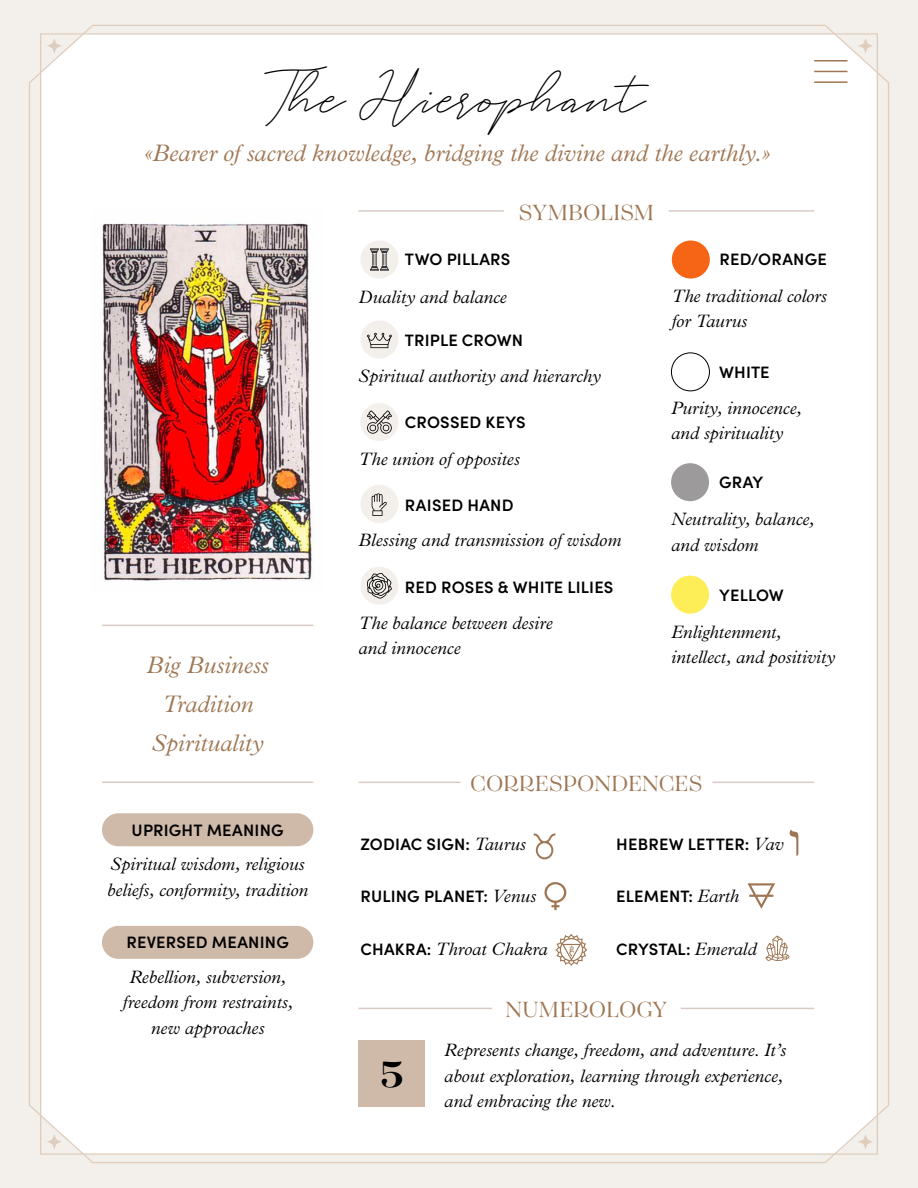
<style>
.page{position:relative;width:918px;height:1188px;background:#fff}
.page>*{position:absolute;margin:0;border:0;box-sizing:border-box;transform-origin:0 0}
.t1{font:700 45px "Tenez";color:#000}
.t2{font:42px "White Angelica";letter-spacing:.005em;color:#000}
.t3{font:italic 300 24px/39px "Plantin MT Pro";color:#9e7653;text-align:center}
.t4{font:24px "Tenez";color:#9e7653}
.t5{font:italic 300 18px/25.5px "Plantin MT Pro";color:#000}
.t6{font:600 16.5px "Sofia Pro";letter-spacing:.01em;color:#000}
.s1{font-family:"Plantin MT Pro";font-weight:300;font-style:italic;font-size:18px}
.s2{font-family:"Sofia Pro";font-weight:600;font-style:normal;font-size:16.5px}
</style>
<div class="page">
<div style="left:0;top:1px;width:918px;height:1187px;background:#f3efea"></div>
<div style="left:29px;top:25px;width:860px;height:1138px;background:#fff"></div>
<svg style="left:858px;top:38px;width:15px;height:16px"></svg>
<svg style="left:858px;top:1134px;width:15px;height:15px"></svg>
<svg style="left:47px;top:38px;width:15px;height:16px"></svg>
<svg style="left:47px;top:1134px;width:15px;height:15px"></svg>
<div style="left:359px;top:1040px;width:66px;height:67px;background:#cfbaa9"></div>
<hr style="left:814px;top:60px;width:34px;height:2px;background:#9e7653">
<hr style="left:814px;top:71px;width:34px;height:1px;background:#9e7653">
<hr style="left:814px;top:81px;width:34px;height:2px;background:#9e7653">
<img style="left:92px;top:210px;width:232px;height:383px">
<hr style="left:359px;top:210px;width:145px;height:2px;background:#d8cbc5">
<hr style="left:102px;top:625px;width:211px;height:1px;background:#d8cbc5">
<hr style="left:102px;top:782px;width:211px;height:1px;background:#d8cbc5">
<hr style="left:669px;top:210px;width:145px;height:2px;background:#d8cbc5">
<hr style="left:712px;top:782px;width:102px;height:1px;background:#d8cbc5">
<hr style="left:359px;top:782px;width:101px;height:1px;background:#d8cbc5">
<hr style="left:359px;top:1008px;width:133px;height:1px;background:#d8cbc5">
<hr style="left:681px;top:1008px;width:133px;height:1px;background:#d8cbc5">
<div style="left:671px;top:576px;width:38px;height:38px;background:#fdee57;border-radius:50%"></div>
<div style="left:671px;top:463px;width:38px;height:38px;background:#9d9a9b;border-radius:50%"></div>
<div style="left:671px;top:352px;width:39px;height:39px;border:1px solid #000;border-radius:50%"></div>
<div style="left:672px;top:241px;width:38px;height:38px;background:#f66416;border-radius:50%"></div>
<div style="left:102px;top:813px;width:211px;height:33px;background:#cfbaa9;border-radius:16px"></div>
<div style="left:102px;top:926px;width:211px;height:33px;background:#cfbaa9;border-radius:16px"></div>
<div style="left:360px;top:241px;width:38px;height:38px;background:#f3efea;border-radius:50%"></div>
<svg style="left:370px;top:248px;width:19px;height:23px"></svg>
<div style="left:360px;top:321px;width:38px;height:38px;background:#f3efea;border-radius:50%"></div>
<svg style="left:360px;top:485px;width:38px;height:38px"></svg>
<div style="left:360px;top:403px;width:38px;height:38px;background:#f3efea;border-radius:50%"></div>
<svg style="left:367px;top:410px;width:25px;height:24px"></svg>
<svg style="left:367px;top:333px;width:25px;height:15px"></svg>
<div style="left:360px;top:567px;width:38px;height:38px;background:#f3efea;border-radius:50%"></div>
<svg style="left:367px;top:573px;width:25px;height:26px"></svg>
<svg style="left:765px;top:936px;width:25px;height:25px"></svg>
<svg style="left:747px;top:883px;width:28px;height:26px"></svg>
<svg style="left:544px;top:882px;width:22px;height:28px"></svg>
<svg style="left:555px;top:934px;width:32px;height:32px"></svg>
<svg style="left:534px;top:833px;width:21px;height:26px"></svg>
<svg style="left:790px;top:830px;width:8px;height:26px"></svg>
<h2 class="t2" style="left:273px;top:66px;width:373px">Thë Hïërøphåñt</h2>
<h3 class="t3" style="left:144px;top:134px;width:628px">«Bearer of sacred knowledge, bridging the divine and the earthly.»</h3>
<h3 class="t3" style="left:147px;top:646px;width:124px">Big Business<br>Tradition<br>Spirituality</h3>
<p class="t6" style="left:132px;top:817px;width:154px">UPRIGHT MEANING</p>
<p class="t5" style="left:107px;top:852px;width:203px">Spiritual wisdom, religious beliefs, conformity, tradition</p>
<p class="t6" style="left:126px;top:930px;width:164px">REVERSED MEANING</p>
<p class="t5" style="left:122px;top:965px;width:172px;text-align:center">Rebellion, subversion, freedom from restraints, new approaches</p>
<h3 class="t4" style="left:519px;top:196px;width:137px">SYMBOLISM</h3>
<p class="t6" style="left:405px;top:247px;width:107px">TWO PILLARS</p>
<p class="t5" style="left:359px;top:284px;width:150px">Duality and balance</p>
<p class="t6" style="left:405px;top:328px;width:120px">TRIPLE CROWN</p>
<p class="t5" style="left:359px;top:364px;width:244px">Spiritual authority and hierarchy</p>
<p class="t6" style="left:405px;top:410px;width:122px">CROSSED KEYS</p>
<p class="t5" style="left:359px;top:447px;width:163px">The union of opposites</p>
<p class="t6" style="left:405px;top:492px;width:110px">RAISED HAND</p>
<p class="t5" style="left:359px;top:527px;width:264px">Blessing and transmission of wisdom</p>
<p class="t6" style="left:405px;top:574px;width:210px">RED ROSES &amp; WHITE LILIES</p>
<p class="t5" style="left:359px;top:610px;width:195px">The balance between desire and innocence</p>
<p class="t6" style="left:720px;top:247px;width:109px">RED/ORANGE</p>
<p class="t5" style="left:671px;top:283px;width:157px">The traditional colors for Taurus</p>
<p class="t6" style="left:719px;top:360px;width:52px">WHITE</p>
<p class="t5" style="left:671px;top:396px;width:132px">Purity, innocence, and spirituality</p>
<p class="t6" style="left:719px;top:470px;width:46px">GRAY</p>
<p class="t5" style="left:671px;top:507px;width:145px">Neutrality, balance, and wisdom</p>
<p class="t6" style="left:719px;top:582px;width:66px">YELLOW</p>
<p class="t5" style="left:671px;top:619px;width:165px">Enlightenment, intellect, and positivity</p>
<h3 class="t4" style="left:470px;top:767px;width:234px">CORRESPONDENCES</h3>
<p class="t6" style="left:361px;top:832px;width:167px">ZODIAC SIGN: <span class="s1">Taurus</span></p>
<p class="t6" style="left:361px;top:883px;width:177px">RULING PLANET: <span class="s1">Venus</span></p>
<p class="t5" style="left:361px;top:936px;width:189px"><span class="s2">CHAKRA:</span> Throat Chakra</p>
<p class="t6" style="left:616px;top:832px;width:169px">HEBREW LETTER: <span class="s1">Vav</span></p>
<p class="t6" style="left:616px;top:883px;width:124px">ELEMENT: <span class="s1">Earth</span></p>
<p class="t6" style="left:616px;top:936px;width:142px">CRYSTAL: <span class="s1">Emerald</span></p>
<h1 class="t1" style="left:379px;top:1041px;width:27px">5</h1>
<h3 class="t4" style="left:505px;top:993px;width:163px">NUMEROLOGY</h3>
<p class="t5" style="left:444px;top:1038px;width:343px">Represents change, freedom, and adventure. It’s about exploration, learning through experience, and embracing the new.</p>
</div>
